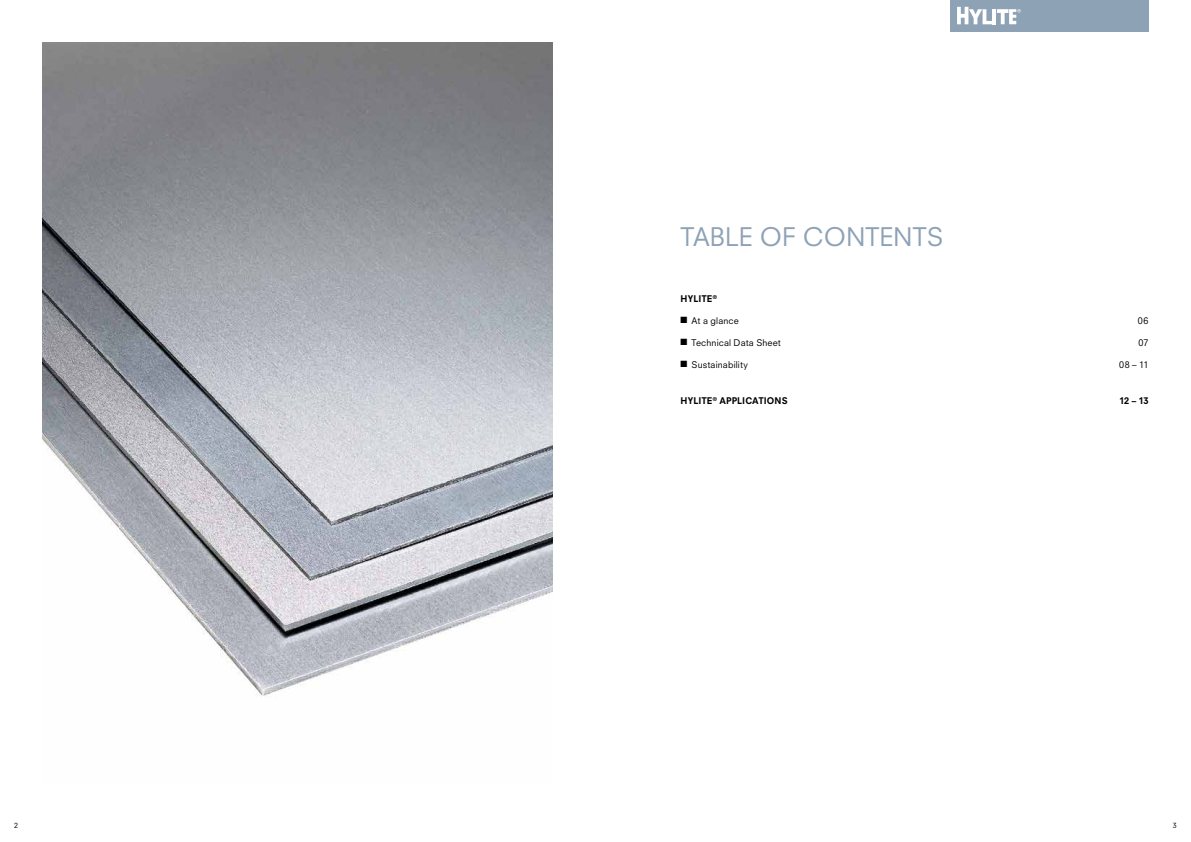
<style>
.page{position:relative;width:1191px;height:842px;background:#fff}
.page>*{position:absolute;margin:0;border:0;box-sizing:border-box;transform-origin:0 0}
.t1{font:25px "Neuzeit SLT Std";color:#8ea2b6}
.t2{font:9px "Neuzeit SLT Std";letter-spacing:.015em;color:#000}
.t3{font:800 9px "Neuzeit SLT Std";letter-spacing:.005em;color:#000}
.t4{font:7px "Neuzeit SLT Std";color:#000}
</style>
<div class="page">
<img style="left:43px;top:43px;width:510px;height:653px">
<div style="left:950px;top:0;width:198px;height:31px;background:#8ea2b6"></div>
<svg style="left:957px;top:7px;width:64px;height:17px"></svg>
<h1 class="t1" style="left:680px;top:221px;width:264px">TABLE OF CONTENTS</h1>
<p class="t3" style="left:680px;top:293px;width:38px">HYLITE<sup>®</sup></p>
<p class="t2" style="left:680px;top:315px;width:60px">■ At a glance</p>
<p class="t2" style="left:1138px;top:315px;width:12px">06</p>
<p class="t2" style="left:680px;top:337px;width:102px">■ Technical Data Sheet</p>
<p class="t2" style="left:1138px;top:337px;width:12px">07</p>
<p class="t2" style="left:680px;top:359px;width:69px">■ Sustainability</p>
<p class="t2" style="left:1119px;top:359px;width:31px">08 – 11</p>
<p class="t3" style="left:680px;top:395px;width:109px">HYLITE<sup>®</sup> APPLICATIONS</p>
<p class="t3" style="left:1119px;top:395px;width:31px">12 – 13</p>
<p class="t4" style="left:14px;top:821px;width:5px">2</p>
<p class="t4" style="left:1172px;top:821px;width:5px">3</p>
</div>
